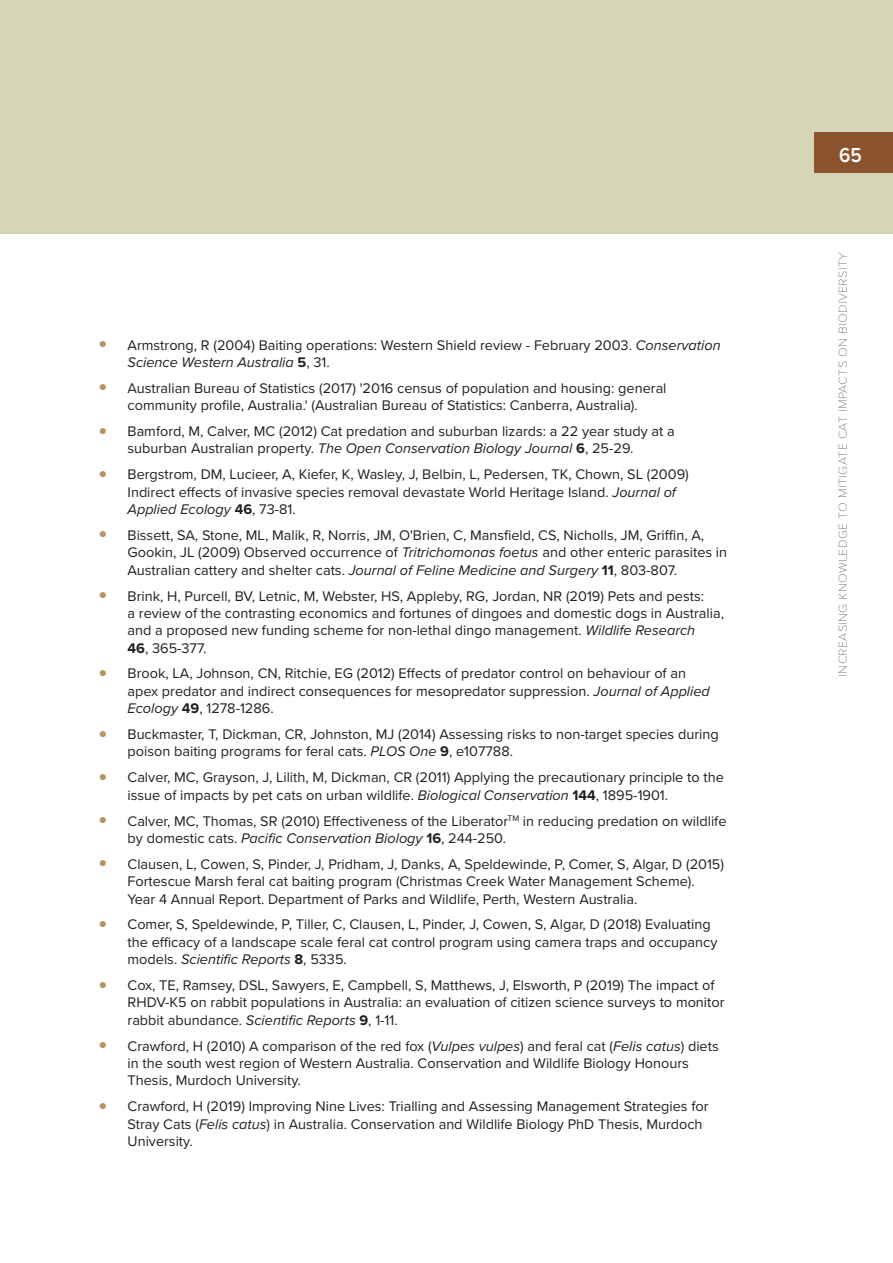
<style>
.page{position:relative;width:893px;height:1263px;background:#fff}
.page>*{position:absolute;margin:0;border:0;box-sizing:border-box;transform-origin:0 0}
.t1{font:600 21px "Proxima Nova";color:#fff;scale:.9 1}
.t2{font:14.4px/17.4px "Proxima Nova";color:#231f20}
.t3{font:100 12px "Proxima Nova T";letter-spacing:.03em;color:#57585a;scale:1.05 1}
.s1{font-size:28.5px;color:#b99266}
.s2{font-style:italic}
.s3{font-weight:700}
</style>
<div class="page">
<div style="left:0;top:0;width:893px;height:234px;background:#d6d5b5"></div>
<div style="left:814px;top:132px;width:79px;height:40px;background:#8b542e"></div>
<p class="t2" style="left:128px;top:336px;width:595px;text-indent:-30px"><span class="s1">•</span> Armstrong, R (2004) Baiting operations: Western Shield review - February 2003. <span class="s2">Conservation<br>Science Western Australia</span> <span class="s3">5</span>, 31.</p>
<p class="t2" style="left:98px;top:380px;width:570px;text-align:center"><span class="s1">•</span> Australian Bureau of Statistics (2017) '2016 census of population and housing: general community profile, Australia.' (Australian Bureau of Statistics: Canberra, Australia).</p>
<p class="t2" style="left:128px;top:423px;width:549px;text-indent:-30px"><span class="s1">•</span> Bamford, M, Calver, MC (2012) Cat predation and suburban lizards: a 22 year study at a suburban Australian property. <span class="s2">The Open Conservation Biology Journal</span> <span class="s3">6</span>, 25-29.</p>
<p class="t2" style="left:128px;top:466px;width:563px;text-indent:-30px"><span class="s1">•</span> Bergstrom, DM, Lucieer, A, Kiefer, K, Wasley, J, Belbin, L, Pedersen, TK, Chown, SL (2009)<br>Indirect effects of invasive species removal devastate World Heritage Island. <span class="s2">Journal of<br>Applied Ecology</span> <span class="s3">46</span>, 73-81.</p>
<p class="t2" style="left:128px;top:527px;width:601px;text-indent:-30px"><span class="s1">•</span> Bissett, SA, Stone, ML, Malik, R, Norris, JM, O'Brien, C, Mansfield, CS, Nicholls, JM, Griffin, A,<br>Gookin, JL (2009) Observed occurrence of <span class="s2">Tritrichomonas foetus</span> and other enteric parasites in<br>Australian cattery and shelter cats. <span class="s2">Journal of Feline Medicine and Surgery</span> <span class="s3">11</span>, 803-807.</p>
<p class="t2" style="left:128px;top:587px;width:598px;text-indent:-30px"><span class="s1">•</span> Brink, H, Purcell, BV, Letnic, M, Webster, HS, Appleby, RG, Jordan, NR (2019) Pets and pests:<br>a review of the contrasting economics and fortunes of dingoes and domestic dogs in Australia, and a proposed new funding scheme for non-lethal dingo management. <span class="s2">Wildlife Research<br></span><span class="s3">46</span>, 365-377.</p>
<p class="t2" style="left:128px;top:665px;width:584px;text-indent:-30px"><span class="s1">•</span> Brook, LA, Johnson, CN, Ritchie, EG (2012) Effects of predator control on behaviour of an apex predator and indirect consequences for mesopredator suppression. <span class="s2">Journal of Applied<br>Ecology</span> <span class="s3">49</span>, 1278-1286.</p>
<p class="t2" style="left:128px;top:726px;width:593px;text-indent:-30px"><span class="s1">•</span> Buckmaster, T, Dickman, CR, Johnston, MJ (2014) Assessing risks to non-target species during poison baiting programs for feral cats. <span class="s2">PLOS One</span> <span class="s3">9</span>, e107788.</p>
<p class="t2" style="left:128px;top:769px;width:598px;text-indent:-30px"><span class="s1">•</span> Calver, MC, Grayson, J, Lilith, M, Dickman, CR (2011) Applying the precautionary principle to the issue of impacts by pet cats on urban wildlife. <span class="s2">Biological Conservation</span> <span class="s3">144</span>, 1895-1901.</p>
<p class="t2" style="left:128px;top:812px;width:600px;text-indent:-30px"><span class="s1">•</span> Calver, MC, Thomas, SR (2010) Effectiveness of the Liberator<sup>TM</sup> in reducing predation on wildlife by domestic cats. <span class="s2">Pacific Conservation Biology</span> <span class="s3">16</span>, 244-250.</p>
<p class="t2" style="left:128px;top:856px;width:598px;text-indent:-30px"><span class="s1">•</span> Clausen, L, Cowen, S, Pinder, J, Pridham, J, Danks, A, Speldewinde, P, Comer, S, Algar, D (2015)<br>Fortescue Marsh feral cat baiting program (Christmas Creek Water Management Scheme).<br>Year 4 Annual Report. Department of Parks and Wildlife, Perth, Western Australia.</p>
<p class="t2" style="left:128px;top:916px;width:591px;text-indent:-30px"><span class="s1">•</span> Comer, S, Speldewinde, P, Tiller, C, Clausen, L, Pinder, J, Cowen, S, Algar, D (2018) Evaluating the efficacy of a landscape scale feral cat control program using camera traps and occupancy models. <span class="s2">Scientific Reports</span> <span class="s3">8</span>, 5335.</p>
<p class="t2" style="left:128px;top:977px;width:598px;text-indent:-30px"><span class="s1">•</span> Cox, TE, Ramsey, DSL, Sawyers, E, Campbell, S, Matthews, J, Elsworth, P (2019) The impact of<br>RHDV-K5 on rabbit populations in Australia: an evaluation of citizen science surveys to monitor rabbit abundance. <span class="s2">Scientific Reports</span> <span class="s3">9</span>, 1-11.</p>
<p class="t2" style="left:128px;top:1037px;width:593px;text-indent:-30px"><span class="s1">•</span> Crawford, H (2010) A comparison of the red fox (<span class="s2">Vulpes vulpes</span>) and feral cat (<span class="s2">Felis catus</span>) diets in the south west region of Western Australia. Conservation and Wildlife Biology Honours<br>Thesis, Murdoch University.</p>
<p class="t2" style="left:128px;top:1098px;width:582px;text-indent:-30px"><span class="s1">•</span> Crawford, H (2019) Improving Nine Lives: Trialling and Assessing Management Strategies for<br>Stray Cats (<span class="s2">Felis catus</span>) in Australia. Conservation and Wildlife Biology PhD Thesis, Murdoch<br>University.</p>
<h1 class="t1" style="left:839px;top:139px;width:27px">65</h1>
<p class="t3" style="left:834px;top:676px;width:406px;rotate:-90deg">INCREASING KNOWLEDGE TO MITIGATE CAT IMPACTS ON BIODIVERSITY</p>
</div>
